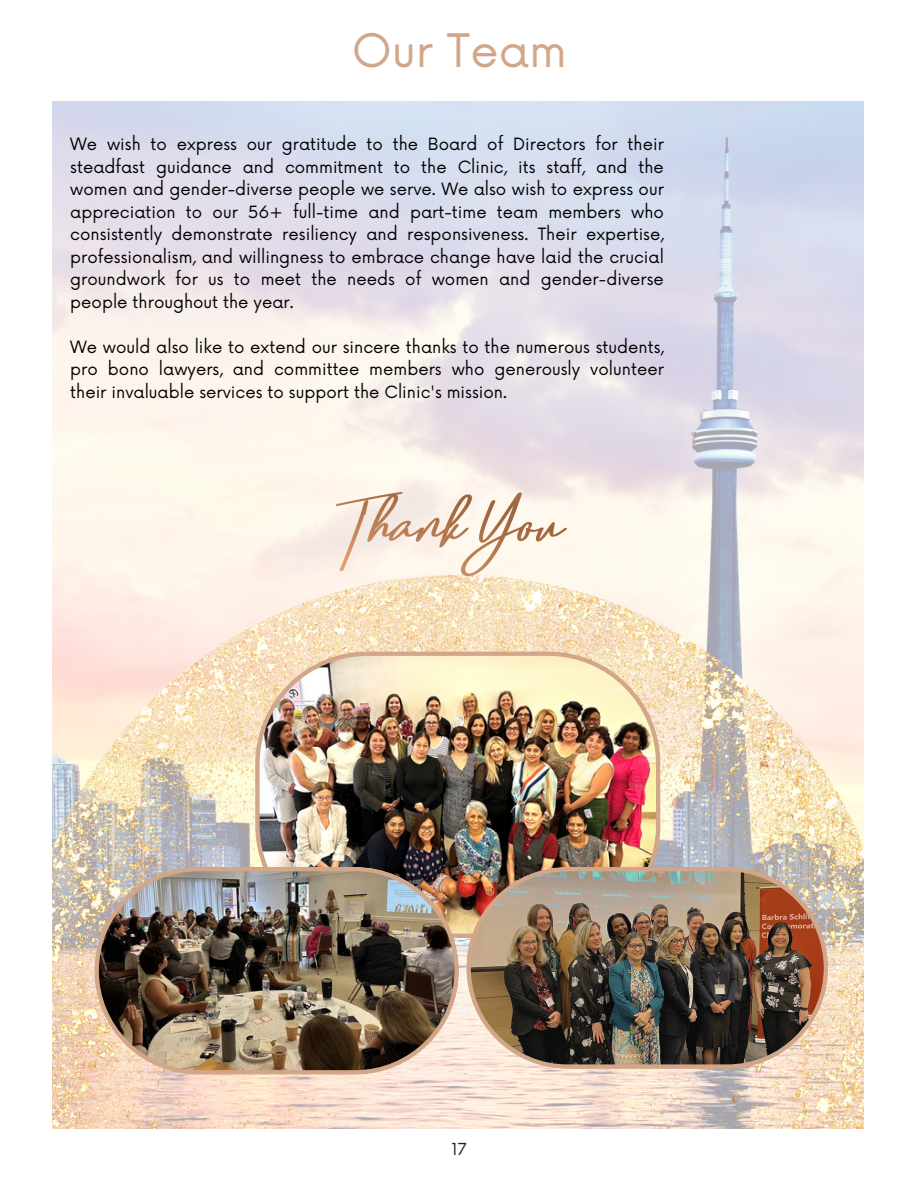
<style>
.page{position:relative;width:918px;height:1188px;background:#fff}
.page>*{position:absolute;margin:0;border:0;box-sizing:border-box;transform-origin:0 0}
.t1{font:45px "Now";letter-spacing:.005em;color:#d1a689}
.t2{font:16.5px/22.5px "Now";color:#000;text-align:justify}
.t3{font:16.05px "Now";color:#231f20}
</style>
<div class="page">
<img style="left:53px;top:101px;width:811px;height:474px">
<img style="left:53px;top:575px;width:811px;height:554px">
<img style="left:337px;top:492px;width:229px;height:84px">
<img style="left:255px;top:651px;width:405px;height:287px">
<img style="left:94px;top:867px;width:365px;height:208px">
<img style="left:466px;top:867px;width:362px;height:202px">
<p class="t1" style="left:352px;top:26px;width:217px">Our Team</p>
<p class="t2" style="left:70px;top:134px;width:595px">We wish to express our gratitude to the Board of Directors for their steadfast guidance and commitment to the Clinic, its staff, and the women and gender-diverse people we serve. We also wish to express our appreciation to our 56+ full-time and part-time team members who consistently demonstrate resiliency and responsiveness. Their expertise, professionalism, and willingness to embrace change have laid the crucial groundwork for us to meet the needs of women and gender-diverse people throughout the year.</p>
<p class="t2" style="left:70px;top:336px;width:595px">We would also like to extend our sincere thanks to the numerous students, pro bono lawyers, and committee members who generously volunteer their invaluable services to support the Clinic's mission.</p>
<p class="t3" style="left:452px;top:1140px;width:17px">17</p>
</div>
